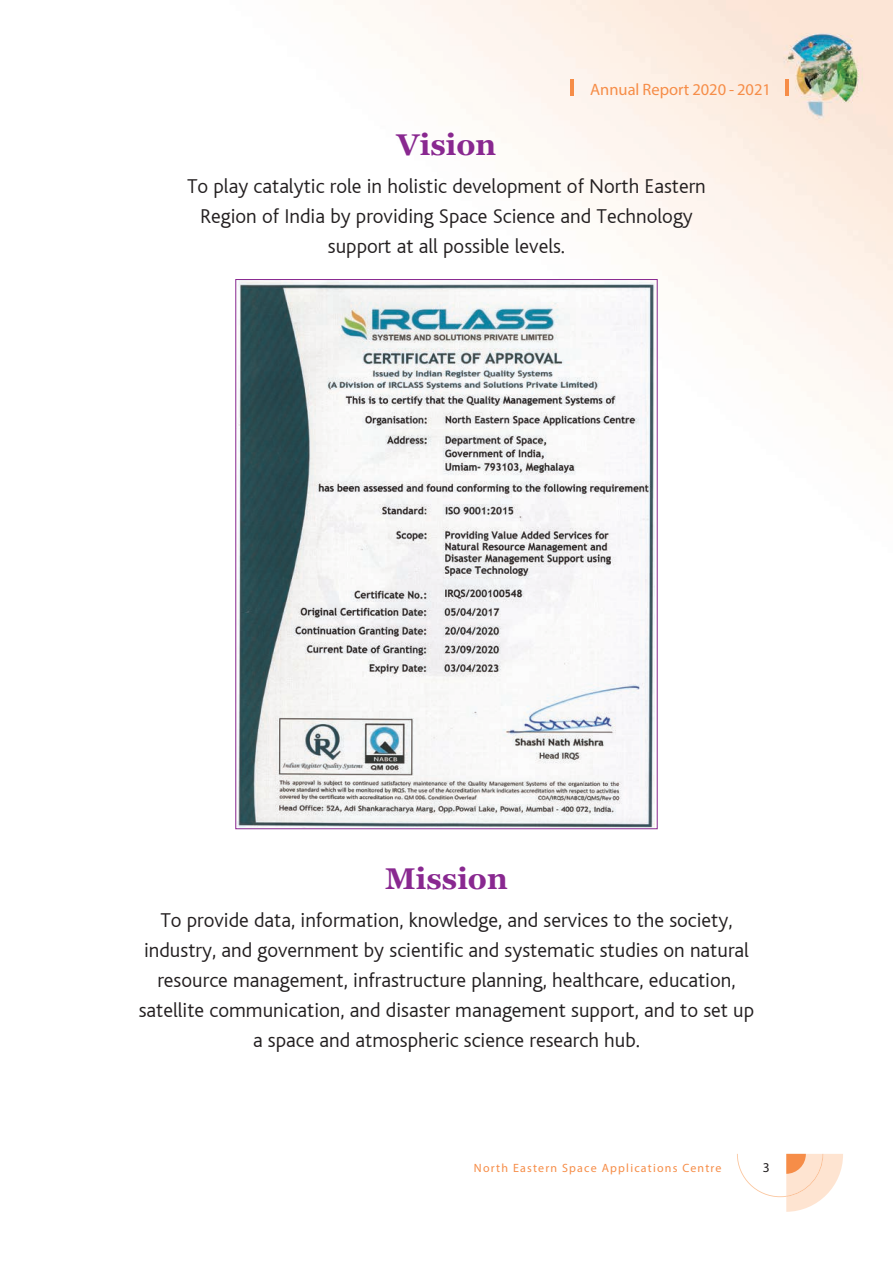
<style>
.page{position:relative;width:893px;height:1263px;background:#fff}
.page>*{position:absolute;margin:0;border:0;box-sizing:border-box;transform-origin:0 0}
.t1{font:700 30px "Georgia";color:#892890}
.t2{font:21px/30px "Lundbeck Bliss Light";color:#231f20;text-align:center}
.t3{font:16.5px "Myriad Pro";color:#f68d48}
.t4{font:13.5px "Myriad Pro";color:#231f20}
.t5{font:12px "Myriad Pro";letter-spacing:.1em;color:#f68d48}
</style>
<div class="page">
<img style="left:235px;top:0;width:658px;height:1198px">
<img style="left:786px;top:1154px;width:57px;height:58px">
<img style="left:737px;top:1154px;width:86px;height:43px">
<hr style="left:571px;top:79px;width:3px;height:17px;background:#f68d48">
<hr style="left:785px;top:79px;width:4px;height:17px;background:#f68d48">
<img style="left:237px;top:281px;width:417px;height:546px">
<p class="t3" style="left:590px;top:79px;width:182px">Annual Report 2020 - 2021</p>
<h1 class="t1" style="left:397px;top:125px;width:101px">Vision</h1>
<p class="t2" style="left:187px;top:172px;width:520px">To play catalytic role in holistic development of North Eastern<br>Region of India by providing Space Science and Technology support at all possible levels.</p>
<h1 class="t1" style="left:385px;top:859px;width:124px">Mission</h1>
<p class="t2" style="left:139px;top:905px;width:617px">To provide data, information, knowledge, and services to the society, industry, and government by scientific and systematic studies on natural resource management, infrastructure planning, healthcare, education, satellite communication, and disaster management support, and to set up a space and atmospheric science research hub.</p>
<p class="t5" style="left:474px;top:1160px;width:249px">North Eastern Space Applications Centre</p>
<p class="t4" style="left:763px;top:1159px;width:8px">3</p>
</div>
